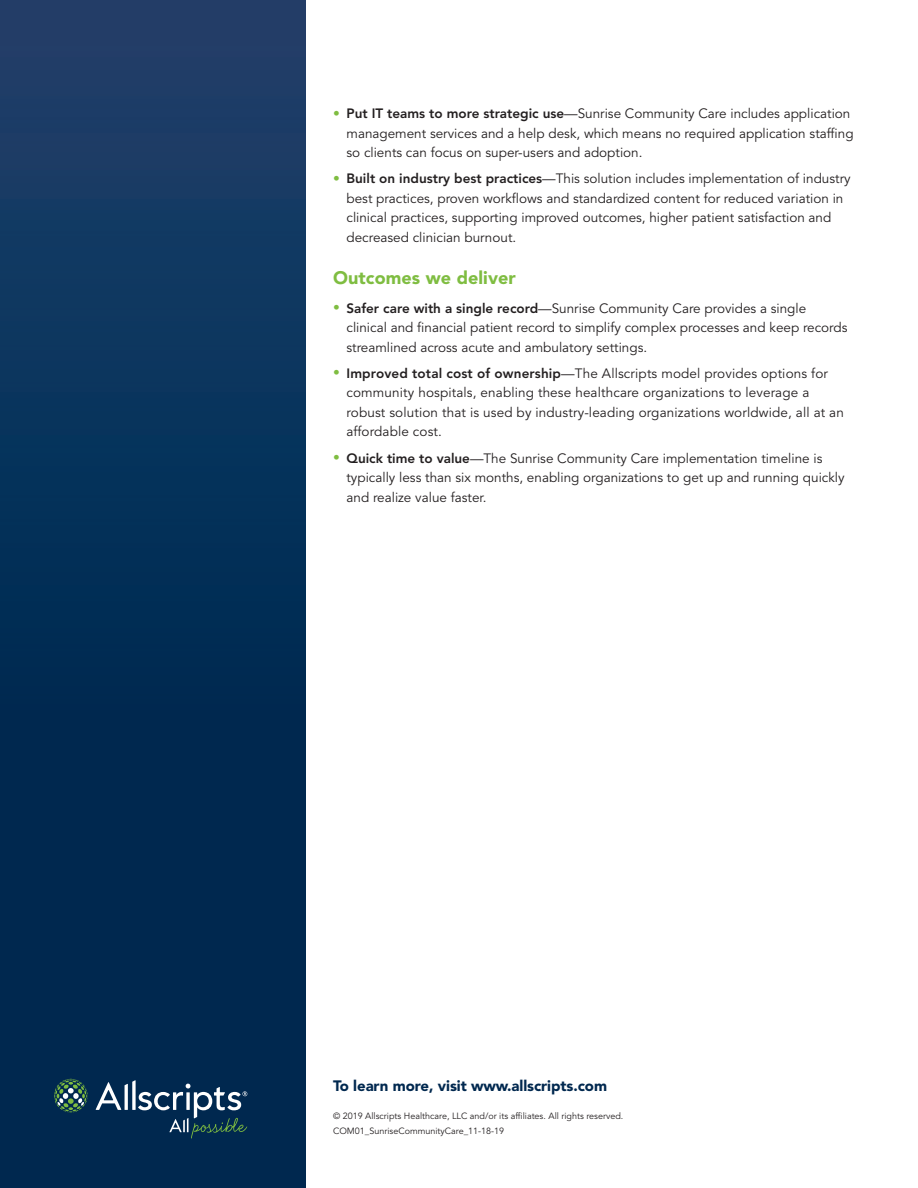
<style>
.page{position:relative;width:918px;height:1188px;background:#fff}
.page>*{position:absolute;margin:0;border:0;box-sizing:border-box;transform-origin:0 0}
.t1{font:900 18px "Avenir LT Std";letter-spacing:.005em;color:#7fbd41}
.t2{font:900 15px "Avenir LT Std";letter-spacing:-.005em;color:#00284f}
.t3{font:13.5px/19.5px "Avenir LT Std";color:#231f20}
.t4{font:9px/15px "Avenir LT Std";color:#231f20}
.s1{color:#7fbd41}
.s2{font-weight:800}
</style>
<div class="page">
<div style="left:0;top:0;width:306px;height:1188px;background:linear-gradient(to bottom,#193d67,#002349)"></div>
<svg style="left:54px;top:1079px;width:34px;height:34px"></svg>
<svg style="left:96px;top:1080px;width:152px;height:59px;background:#284a68"></svg>
<p class="t3" style="left:346px;top:104px;width:509px;text-indent:-14px"><span class="s1">•</span> <span class="s2">Put IT teams to more strategic use</span>—Sunrise Community Care includes application management services and a help desk, which means no required application staffing so clients can focus on super-users and adoption.</p>
<p class="t3" style="left:346px;top:169px;width:506px;text-indent:-14px"><span class="s1">•</span> <span class="s2">Built on industry best practices</span>—This solution includes implementation of industry best practices, proven workflows and standardized content for reduced variation in clinical practices, supporting improved outcomes, higher patient satisfaction and decreased clinician burnout.</p>
<h3 class="t1" style="left:333px;top:267px;width:184px">Outcomes we deliver</h3>
<p class="t3" style="left:346px;top:299px;width:503px;text-indent:-14px"><span class="s1">•</span> <span class="s2">Safer care with a single record</span>—Sunrise Community Care provides a single clinical and financial patient record to simplify complex processes and keep records streamlined across acute and ambulatory settings.</p>
<p class="t3" style="left:346px;top:364px;width:499px;text-indent:-14px"><span class="s1">•</span> <span class="s2">Improved total cost of ownership</span>—The Allscripts model provides options for community hospitals, enabling these healthcare organizations to leverage a robust solution that is used by industry-leading organizations worldwide, all at an affordable cost.</p>
<p class="t3" style="left:346px;top:449px;width:500px;text-indent:-14px"><span class="s1">•</span> <span class="s2">Quick time to value</span>—The Sunrise Community Care implementation timeline is typically less than six months, enabling organizations to get up and running quickly and realize value faster.</p>
<p class="t2" style="left:333px;top:1077px;width:276px">To learn more, visit www.allscripts.com</p>
<p class="t4" style="left:333px;top:1109px;width:292px">© 2019 Allscripts Healthcare, LLC and/or its affiliates. All rights reserved.<br>COM01_SunriseCommunityCare_11-18-19</p>
</div>
